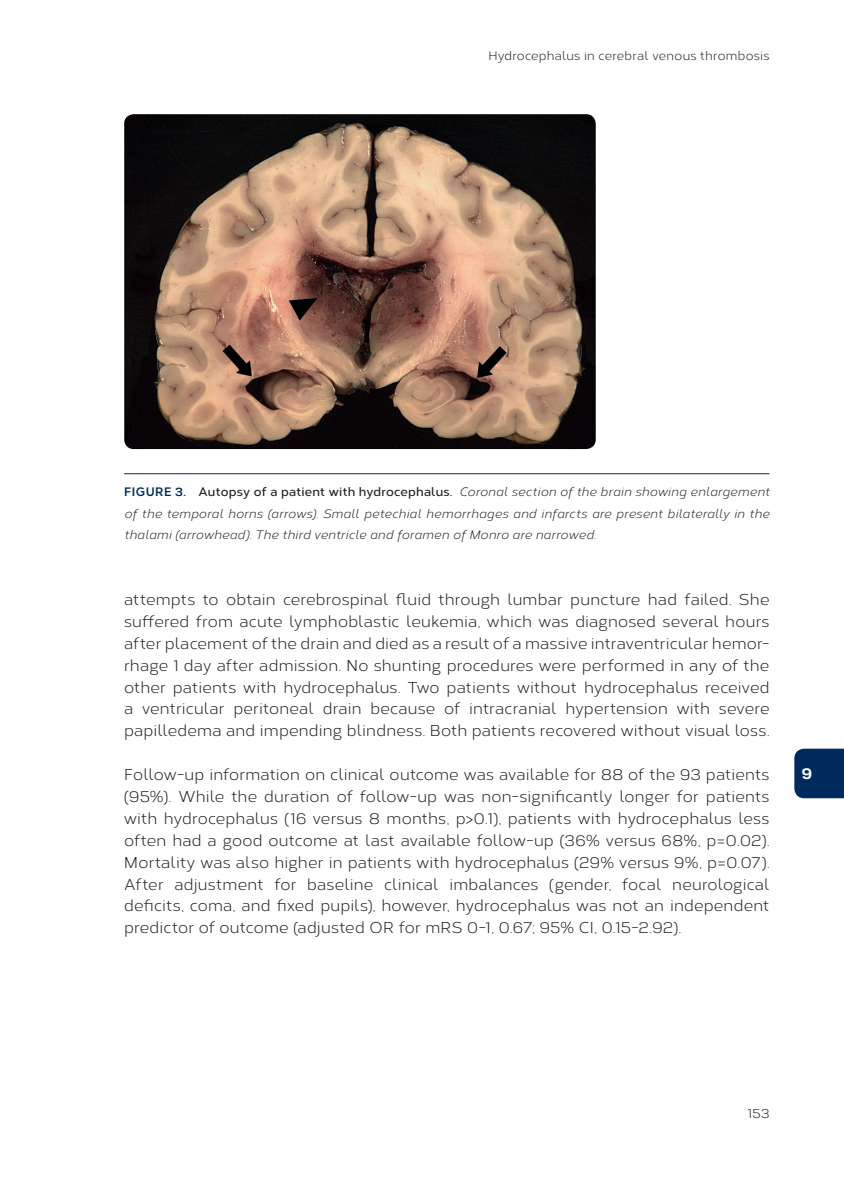
<style>
.page{position:relative;width:844px;height:1191px;background:#fff}
.page>*{position:absolute;margin:0;border:0;box-sizing:border-box;transform-origin:0 0}
.t1{font:15.75px/21.9px "Corbert";letter-spacing:.015em;color:#231f20;text-align:justify}
.t2{font:800 15.75px "Corbert";color:#fff}
.t3{font:13.12px "Corbert";color:#231f20}
.t4{font:italic 12.25px/21.9px "Corbert";letter-spacing:.02em;color:#231f20;text-align:justify}
.t5{font:12.25px "Corbert";letter-spacing:.025em;color:#231f20}
.s1{font-weight:700;font-style:normal;color:#002b5c}
.s2{font-weight:600;font-style:normal}
</style>
<div class="page">
<div style="left:794px;top:748px;width:49px;height:50px;background:#002b5c"></div>
<img style="left:124px;top:114px;width:471px;height:335px">
<hr style="left:124px;top:473px;width:645px;height:1px;background:#002b5c">
<p class="t5" style="left:488px;top:47px;width:282px">Hydrocephalus in cerebral venous thrombosis</p>
<p class="t4" style="left:124px;top:480px;width:646px"><span class="s1">FIGURE 3.</span> <span class="s2">Autopsy of a patient with hydrocephalus.</span> Coronal section of the brain showing enlargement of the temporal horns (arrows). Small petechial hemorrhages and infarcts are present bilaterally in the thalami (arrowhead). The third ventricle and foramen of Monro are narrowed.</p>
<p class="t1" style="left:124px;top:588px;width:646px">attempts to obtain cerebrospinal fluid through lumbar puncture had failed. She suffered from acute lymphoblastic leukemia, which was diagnosed several hours after placement of the drain and died as a result of a massive intraventricular hemor&shy;rhage 1 day after admission. No shunting procedures were performed in any of the other patients with hydrocephalus. Two patients without hydrocephalus received a ventricular peritoneal drain because of intracranial hypertension with severe papilledema and impending blindness. Both patients recovered without visual loss.</p>
<p class="t1" style="left:124px;top:763px;width:646px">Follow-up information on clinical outcome was available for 88 of the 93 patients (95%). While the duration of follow-up was non-significantly longer for patients with hydrocephalus (16 versus 8 months, p&gt;0.1), patients with hydrocephalus less often had a good outcome at last available follow-up (36% versus 68%, p=0.02).<br>Mortality was also higher in patients with hydrocephalus (29% versus 9%, p=0.07).<br>After adjustment for baseline clinical imbalances (gender, focal neurological deficits, coma, and fixed pupils), however, hydrocephalus was not an independent predictor of outcome (adjusted OR for mRS 0-1, 0.67; 95% CI, 0.15-2.92).</p>
<p class="t2" style="left:801px;top:761px;width:12px">9</p>
<p class="t3" style="left:747px;top:1103px;width:23px">153</p>
</div>
